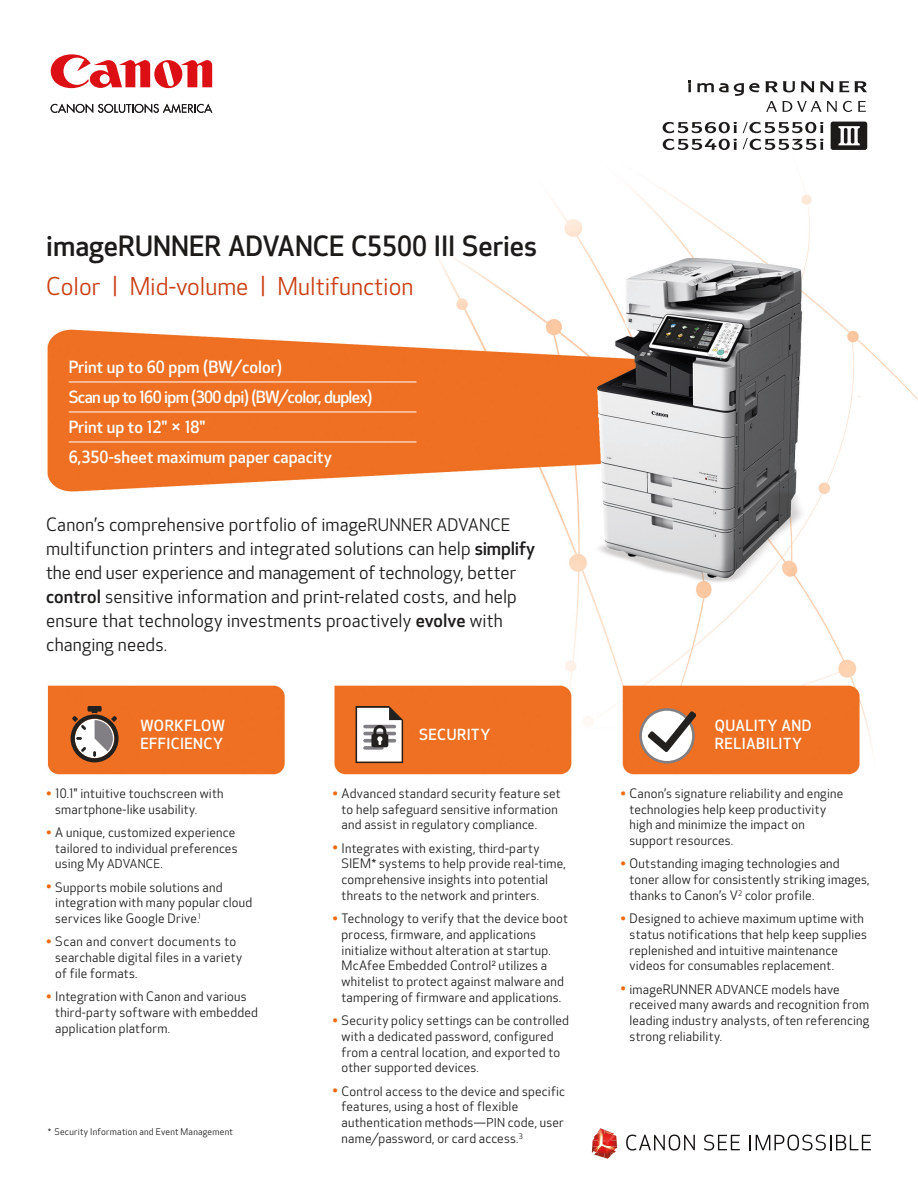
<style>
.page{position:relative;width:918px;height:1188px;background:#fff}
.page>*{position:absolute;margin:0;border:0;box-sizing:border-box;transform-origin:0 0}
.t1{font:500 27.3px "Optic Sans 301";color:#1c1b1a}
.t2{font:24px "Optic Sans 201";color:#ca3d11}
.t3{font:18px/24px "Optic Sans 201";letter-spacing:.005em;color:#1c1b1a}
.t4{font:500 16.5px/30px "Optic Sans 301";color:#fff}
.t5{font:500 15px/18px "Optic Sans 301";letter-spacing:.03em;color:#fff}
.t6{font:12.75px/15.8px "Optic Sans 201";letter-spacing:.02em;color:#1c1b1a}
.t7{font:9px "Optic Sans 201";letter-spacing:.03em;color:#1c1b1a}
.s1{font-size:28.05px}
.s2{font-size:16.95px}
.s3{font-family:"Optic Sans 301";font-weight:500}
.s4{font-size:15px;color:#ed690f}
.s5{font-size:12px}
.s6{font-family:"Arial"}
</style>
<div class="page">
<img style="left:47px;top:64px;width:869px;height:1089px">
<svg style="left:688px;top:80px;width:3px;height:12px"></svg>
<svg style="left:697px;top:81px;width:170px;height:31px"></svg>
<svg style="left:663px;top:122px;width:74px;height:11px"></svg>
<svg style="left:663px;top:139px;width:74px;height:11px"></svg>
<svg style="left:743px;top:122px;width:81px;height:28px"></svg>
<div style="left:831px;top:122px;width:36px;height:28px;background:#1c1b1a;border-radius:2px"></div>
<svg style="left:838px;top:126px;width:22px;height:19px"></svg>
<svg style="left:844px;top:128px;width:4px;height:16px"></svg>
<hr style="left:851px;top:128px;width:3px;height:16px;background:#1c1b1a;border-radius:2px">
<svg style="left:356px;top:706px;width:47px;height:57px"></svg>
<svg style="left:71px;top:706px;width:48px;height:56px"></svg>
<hr style="left:69px;top:382px;width:348px;height:1px;background:#fff">
<hr style="left:69px;top:412px;width:348px;height:1px;background:#fff">
<hr style="left:69px;top:442px;width:348px;height:1px;background:#fff">
<svg style="left:639px;top:708px;width:56px;height:56px"></svg>
<svg style="left:642px;top:711px;width:54px;height:50px"></svg>
<svg style="left:626px;top:1135px;width:69px;height:16px"></svg>
<svg style="left:704px;top:1135px;width:36px;height:16px"></svg>
<svg style="left:750px;top:1135px;width:121px;height:16px"></svg>
<svg style="left:592px;top:1128px;width:25px;height:31px"></svg>
<svg style="left:51px;top:104px;width:161px;height:9px"></svg>
<svg style="left:51px;top:54px;width:161px;height:34px"></svg>
<h1 class="t1" style="left:46px;top:230px;width:492px"><span class="s1">image</span>RUNNER ADVANCE C5500 III S<span class="s1">eries</span></h1>
<h2 class="t2" style="left:46px;top:273px;width:369px">Color | Mid-volume | Multifunction</h2>
<p class="t4" style="left:69px;top:352px;width:305px">Print up to 60 ppm (BW/color)<br>Scan up to 160 ipm (300 dpi) (BW/color, duplex)<br>Print up to 12" × 18"<br>6,350-sheet maximum paper capacity</p>
<p class="t3" style="left:46px;top:514px;width:490px">Canon’s comprehensive portfolio of image<span class="s2">RUNNER ADVANCE </span>multifunction printers and integrated solutions can help <span class="s3">simplify </span>the end user experience and management of technology, better <span class="s3">control</span> sensitive information and print-related costs, and help ensure that technology investments proactively <span class="s3">evolve</span> with changing needs.</p>
<p class="t5" style="left:140px;top:717px;width:86px">WORKFLOW<br>EFFICIENCY</p>
<p class="t5" style="left:715px;top:717px;width:98px">QUALITY AND<br>RELIABILITY</p>
<p class="t5" style="left:419px;top:726px;width:73px">SECURITY</p>
<p class="t6" style="left:55px;top:786px;width:170px;text-indent:-9px"><span class="s4">•</span> 10.1" intuitive touchscreen with smartphone-like usability.</p>
<p class="t6" style="left:55px;top:825px;width:184px;text-indent:-9px"><span class="s4">•</span> A unique, customized experience tailored to individual preferences using My <span class="s5">ADVANCE</span>.</p>
<p class="t6" style="left:55px;top:880px;width:199px;text-indent:-9px"><span class="s4">•</span> Supports mobile solutions and integration with many popular cloud services like Google Drive.<sup>1</sup></p>
<p class="t6" style="left:55px;top:934px;width:188px;text-indent:-9px"><span class="s4">•</span> Scan and convert documents to searchable digital files in a variety of file formats.</p>
<p class="t6" style="left:55px;top:989px;width:204px;text-indent:-9px"><span class="s4">•</span> Integration with Canon and various third-party software with embedded application platform.</p>
<p class="t7" style="left:48px;top:1127px;width:187px"><span class="s6">*</span> Security Information and Event Management</p>
<p class="t6" style="left:342px;top:786px;width:221px;text-indent:-9px"><span class="s4">•</span> Advanced standard security feature set to help safeguard sensitive information and assist in regulatory compliance.</p>
<p class="t6" style="left:342px;top:841px;width:226px;text-indent:-9px"><span class="s4">•</span> Integrates with existing, third-party SIEM<span class="s6">*</span> systems to help provide real-time, comprehensive insights into potential threats to the network and printers.</p>
<p class="t6" style="left:342px;top:911px;width:228px;text-indent:-9px"><span class="s4">•</span> Technology to verify that the device boot process, firmware, and applications initialize without alteration at startup.<br>McAfee Embedded Control<sup>2</sup> utilizes a whitelist to protect against malware and tampering of firmware and applications.</p>
<p class="t6" style="left:342px;top:1013px;width:229px;text-indent:-9px"><span class="s4">•</span> Security policy settings can be controlled with a dedicated password, configured from a central location, and exported to other supported devices.</p>
<p class="t6" style="left:342px;top:1084px;width:225px;text-indent:-9px"><span class="s4">•</span> Control access to the device and specific features, using a host of flexible authentication methods—<span class="s5">PIN</span> code, user name/password, or card access.<sup>3</sup></p>
<p class="t6" style="left:630px;top:786px;width:215px;text-indent:-9px"><span class="s4">•</span> Canon’s signature reliability and engine technologies help keep productivity high and minimize the impact on support resources.</p>
<p class="t6" style="left:630px;top:856px;width:242px;text-indent:-9px"><span class="s4">•</span> Outstanding imaging technologies and toner allow for consistently striking images, thanks to Canon’s V<sup>2</sup> color profile.</p>
<p class="t6" style="left:630px;top:911px;width:239px;text-indent:-9px"><span class="s4">•</span> Designed to achieve maximum uptime with status notifications that help keep supplies replenished and intuitive maintenance videos for consumables replacement.</p>
<p class="t6" style="left:630px;top:982px;width:241px;text-indent:-9px"><span class="s4">•</span> imageRUNNER <span class="s5">ADVANCE</span> models have received many awards and recognition from leading industry analysts, often referencing strong reliability.</p>
</div>
